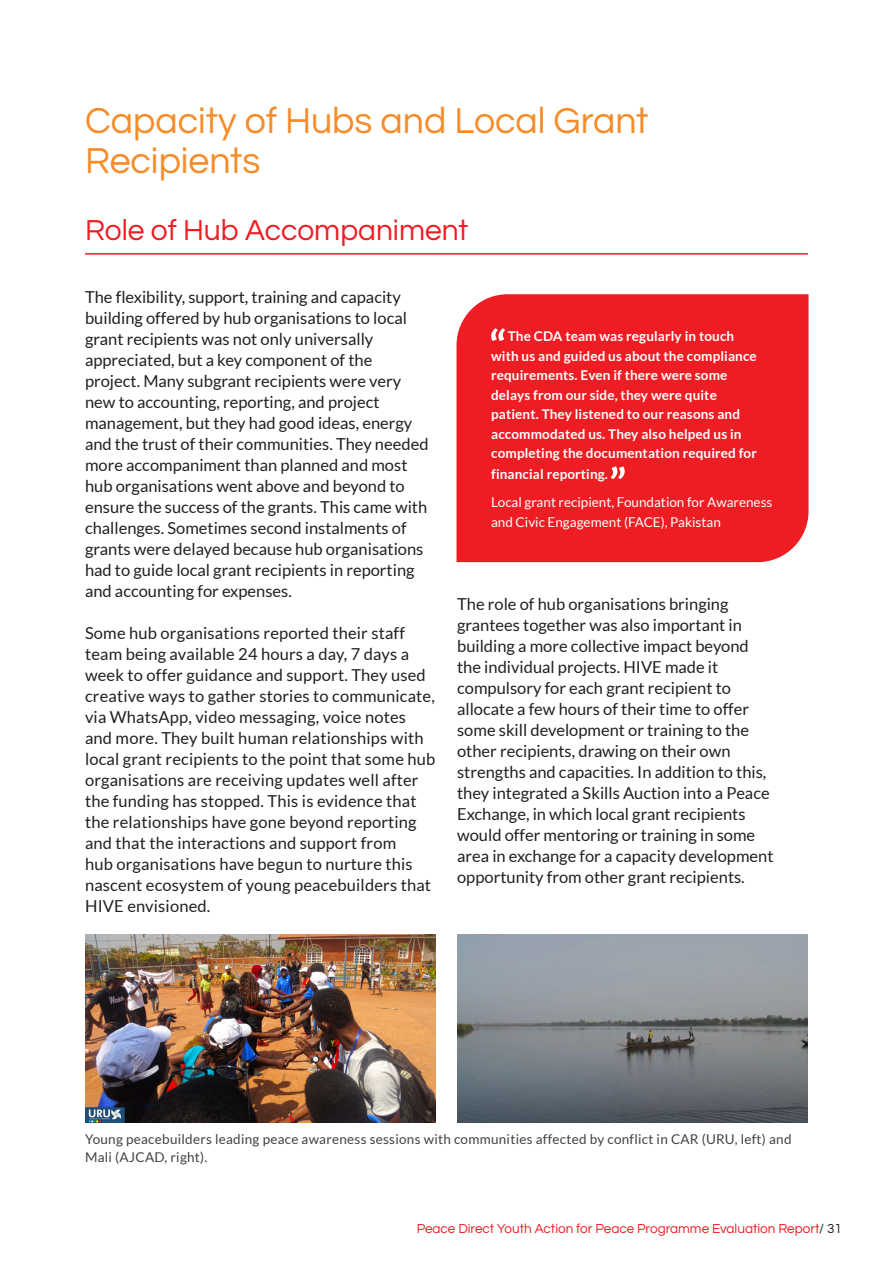
<style>
.page{position:relative;width:893px;height:1263px;background:#fff}
.page>*{position:absolute;margin:0;border:0;box-sizing:border-box;transform-origin:0 0}
.Headline{font:37.5px/40.5px "Questrial";color:#f68c29}
.subhead{font:30px "Questrial";color:#ee1d23}
.Body{font:16.5px/21px "Lato";color:#231f20}
.citation{font:16.5px/21px "Lato";color:#231f20}
.Quote_box{font:700 13.5px/19.5px "Lato";letter-spacing:.01em;color:#fff}
.Body-2{font:13.5px/18px "Lato";letter-spacing:.02em;color:#444141}
.Quote_box-2{font:13.5px/19.5px "Lato";color:#fff}
.t1{font:13.5px "Questrial";color:#ee1d23}
.s1{color:#231f20}
</style>
<div class="page">
<div style="left:456px;top:294px;width:352px;height:268px;background:#ee1d23"></div>
<hr style="left:85px;top:253px;width:723px;height:2px;background:#ee1d23">
<svg style="left:491px;top:328px;width:14px;height:13px"></svg>
<svg style="left:611px;top:466px;width:14px;height:13px"></svg>
<img style="left:85px;top:934px;width:351px;height:188px">
<img style="left:457px;top:934px;width:351px;height:188px">
<p class="Headline" style="left:85px;top:101px;width:565px">Capacity of Hubs and Local Grant<br>Recipients</p>
<p class="subhead" style="left:85px;top:216px;width:385px">Role of Hub Accompaniment</p>
<p class="Body" style="left:85px;top:286px;width:345px">The flexibility, support, training and capacity building offered by hub organisations to local grant recipients was not only universally appreciated, but a key component of the project. Many subgrant recipients were very new to accounting, reporting, and project management, but they had good ideas, energy and the trust of their communities. They needed more accompaniment than planned and most hub organisations went above and beyond to ensure the success of the grants. This came with challenges. Sometimes second instalments of grants were delayed because hub organisations had to guide local grant recipients in reporting and accounting for expenses.</p>
<p class="Body" style="left:85px;top:622px;width:352px">Some hub organisations reported their staff team being available 24 hours a day, 7 days a week to offer guidance and support. They used creative ways to gather stories to communicate, via WhatsApp, video messaging, voice notes and more. They built human relationships with local grant recipients to the point that some hub organisations are receiving updates well after the funding has stopped. This is evidence that the relationships have gone beyond reporting and that the interactions and support from<br>hub organisations have begun to nurture this nascent ecosystem of young peacebuilders that HIVE envisioned.</p>
<p class="Quote_box" style="left:491px;top:326px;width:267px;text-indent:17px">The CDA team was regularly in touch with us and guided us about the compliance requirements. Even if there were some delays from our side, they were quite patient. They listened to our reasons and accommodated us. They also helped us in completing the documentation required for</p>
<p class="Quote_box" style="left:491px;top:464px;width:118px">financial reporting.</p>
<p class="Quote_box-2" style="left:491px;top:492px;width:283px">Local grant recipient, Foundation for Awareness and Civic Engagement (FACE), Pakistan</p>
<p class="citation" style="left:457px;top:594px;width:318px">The role of hub organisations bringing grantees together was also important in building a more collective impact beyond the individual projects. HIVE made it compulsory for each grant recipient to allocate a few hours of their time to offer some skill development or training to the other recipients, drawing on their own strengths and capacities. In addition to this, they integrated a Skills Auction into a Peace Exchange, in which local grant recipients would offer mentoring or training in some area in exchange for a capacity development opportunity from other grant recipients.</p>
<p class="Body-2" style="left:85px;top:1130px;width:708px">Young peacebuilders leading peace awareness sessions with communities affected by conflict in CAR (URU, left) and<br>Mali (AJCAD, right).</p>
<p class="t1" style="left:417px;top:1222px;width:427px">Peace Direct Youth Action for Peace Programme Evaluation Report<span class="s1">/ 31</span></p>
</div>
